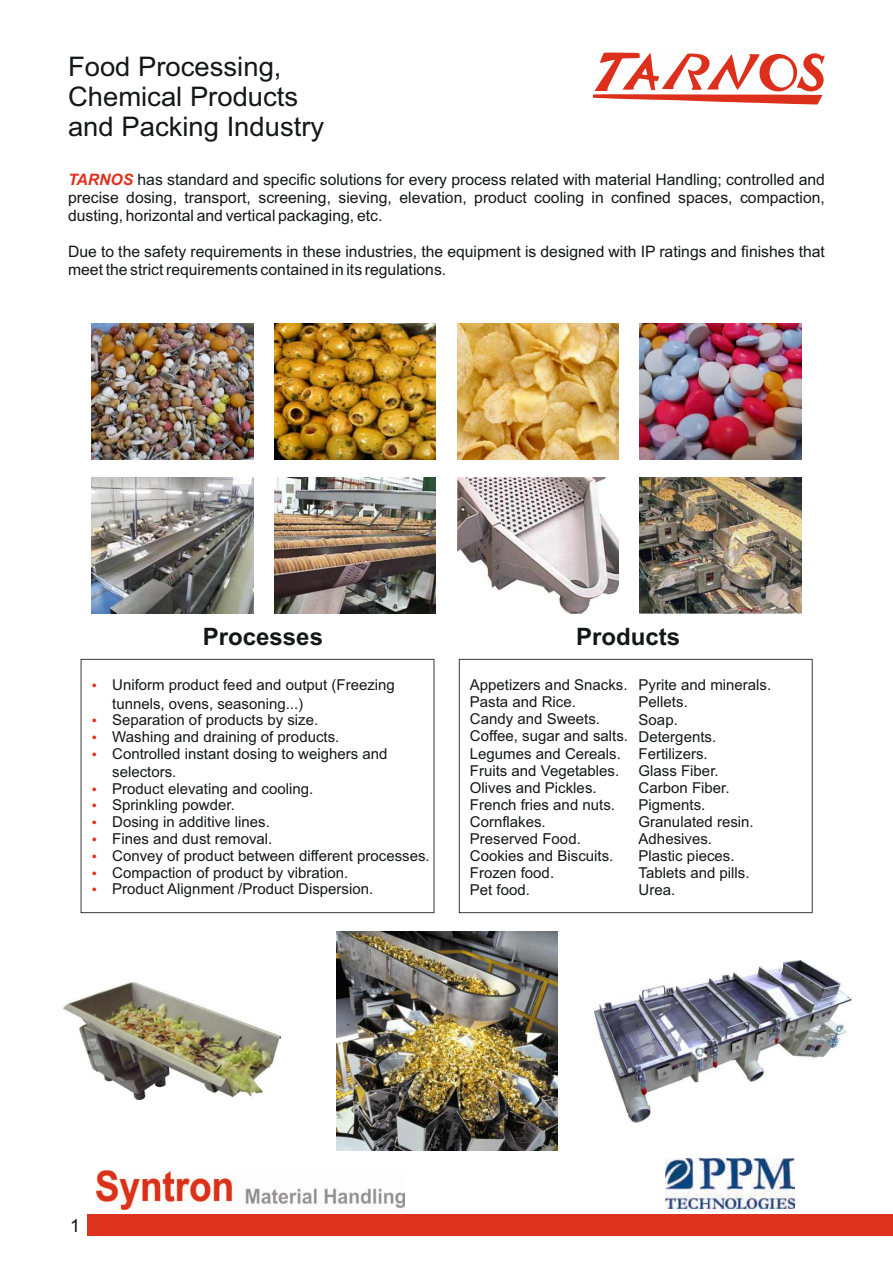
<style>
.page{position:relative;width:893px;height:1263px;background:#fff}
.page>*{position:absolute;margin:0;border:0;box-sizing:border-box;transform-origin:0 0}
.t1{font:27px/30.2px "Arial";color:#151616}
.t2{font:700 24px "Arial";color:#151616}
.t3{font:18px "Arial";color:#151415}
.t4{font:15.75px/18px "Arial";color:#151616;text-align:justify}
.t5{font:15px/17.1px "Arial";color:#151616}
.s1{font-weight:700;font-style:italic;color:#dd311d}
</style>
<div class="page">
<img style="left:274px;top:323px;width:162px;height:136px">
<img style="left:64px;top:983px;width:216px;height:117px">
<svg style="left:81px;top:659px;width:353px;height:254px"></svg>
<img style="left:91px;top:323px;width:162px;height:136px">
<svg style="left:592px;top:52px;width:233px;height:53px"></svg>
<img style="left:457px;top:323px;width:162px;height:136px">
<img style="left:640px;top:323px;width:161px;height:136px">
<img style="left:91px;top:477px;width:162px;height:136px">
<img style="left:274px;top:477px;width:162px;height:136px">
<img style="left:457px;top:477px;width:162px;height:136px">
<img style="left:97px;top:1171px;width:308px;height:38px">
<img style="left:336px;top:932px;width:221px;height:219px">
<img style="left:594px;top:960px;width:257px;height:162px">
<img style="left:666px;top:1159px;width:129px;height:49px">
<div style="left:88px;top:1214px;width:805px;height:21px;background:#dd321d"></div>
<img style="left:640px;top:477px;width:161px;height:136px">
<svg style="left:459px;top:659px;width:354px;height:254px"></svg>
<svg style="left:93px;top:684px;width:3px;height:4px"></svg>
<svg style="left:93px;top:735px;width:3px;height:4px"></svg>
<svg style="left:93px;top:752px;width:3px;height:4px"></svg>
<svg style="left:93px;top:787px;width:3px;height:4px"></svg>
<svg style="left:93px;top:804px;width:3px;height:4px"></svg>
<svg style="left:93px;top:837px;width:3px;height:4px"></svg>
<svg style="left:93px;top:854px;width:3px;height:4px"></svg>
<svg style="left:93px;top:871px;width:3px;height:4px"></svg>
<h1 class="t1" style="left:68px;top:54px;width:258px">Food Processing,<br>Chemical Products and Packing Industry</h1>
<p class="t4" style="left:68px;top:172px;width:758px"><span class="s1">TARNOS</span> has standard and specific solutions for every process related with material Handling; controlled and precise dosing, transport, screening, sieving, elevation, product cooling in confined spaces, compaction, dusting, horizontal and vertical packaging, etc.</p>
<p class="t4" style="left:68px;top:244px;width:758px">Due to the safety requirements in these industries, the equipment is designed with IP ratings and finishes that meet the strict requirements contained in its regulations.</p>
<h2 class="t2" style="left:203px;top:628px;width:122px">Processes</h2>
<h2 class="t2" style="left:576px;top:628px;width:106px">Products</h2>
<p class="t5" style="left:112px;top:677px;width:284px;line-height:18.1px">Uniform product feed and output (Freezing tunnels, ovens, seasoning...)</p>
<p class="t5" style="left:112px;top:713px;width:277px">Separation of products by size.<br>Washing and draining of products.<br>Controlled instant dosing to weighers and</p>
<p class="t5" style="left:112px;top:765px;width:319px">selectors.<br>Product elevating and cooling.<br>Sprinkling powder.<br>Dosing in additive lines.<br>Fines and dust removal.<br>Convey of product between different processes.<br>Compaction of product by vibration.<br>Product Alignment /Product Dispersion.</p>
<p class="t5" style="left:470px;top:678px;width:160px">Appetizers and Snacks.<br>Pasta and Rice.<br>Candy and Sweets.<br>Coffee, sugar and salts.<br>Legumes and Cereals.<br>Fruits and Vegetables.<br>Olives and Pickles.<br>French fries and nuts.<br>Cornflakes.<br>Preserved Food.<br>Cookies and Biscuits.<br>Frozen food.<br>Pet food.</p>
<p class="t5" style="left:639px;top:678px;width:134px">Pyrite and minerals.<br>Pellets.<br>Soap.<br>Detergents.<br>Fertilizers.<br>Glass Fiber.<br>Carbon Fiber.<br>Pigments.<br>Granulated resin.<br>Adhesives.<br>Plastic pieces.<br>Tablets and pills.<br>Urea.</p>
<p class="t3" style="left:70px;top:1218px;width:11px">1</p>
</div>
